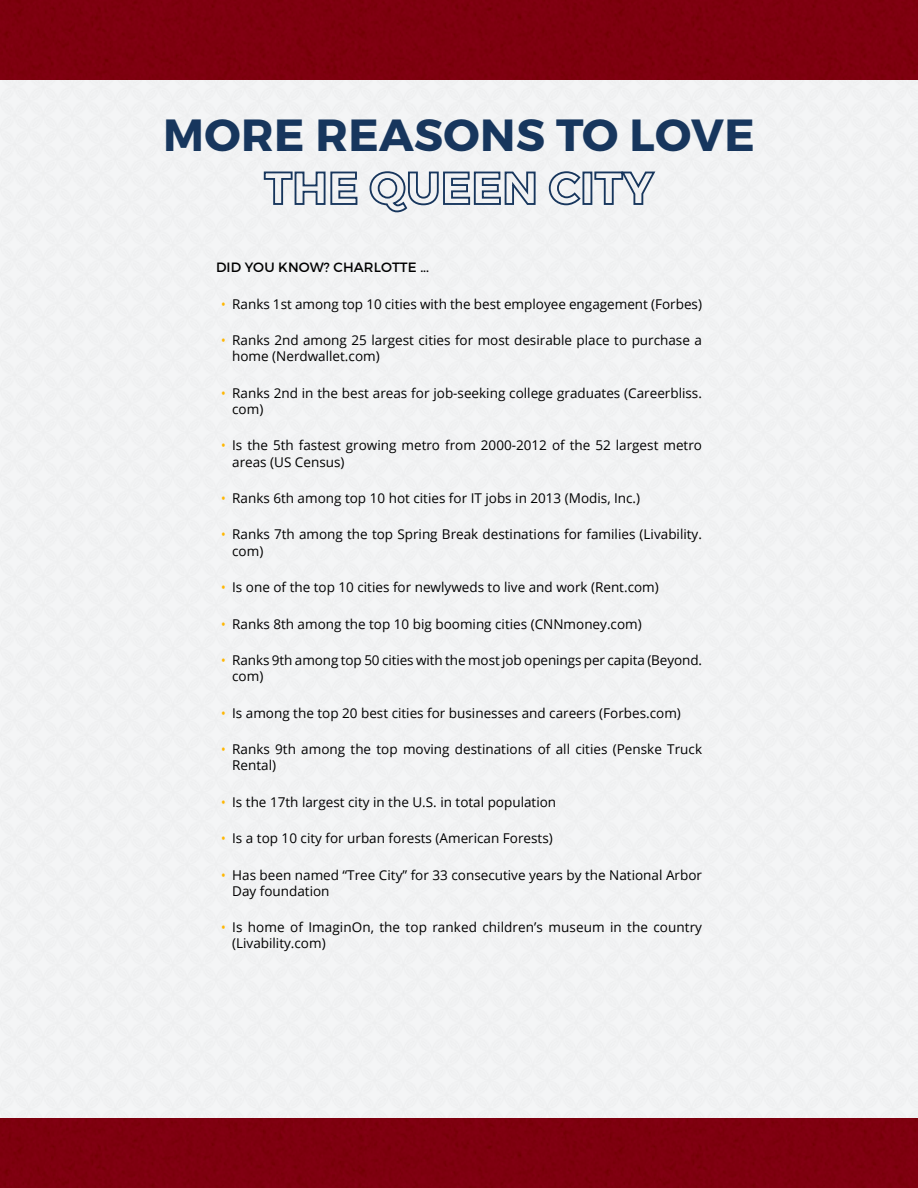
<style>
.page{position:relative;width:918px;height:1188px;background:#fff}
.page>*{position:absolute;margin:0;border:0;box-sizing:border-box;transform-origin:0 0}
.t1{font:700 45px "Montserrat";letter-spacing:.01em;color:#17365d}
.t2{font:13.5px/16.2px "Open Sans";color:#000}
.t3{font:13.5px "Montserrat";letter-spacing:.01em;color:#000}
.s1{font-family:"Arial Narrow";color:#ffb703}
</style>
<div class="page">
<div style="left:0;top:80px;width:918px;height:1039px;background:#f1f2f3"></div>
<div style="left:0;top:1119px;width:918px;height:69px;background:#7f000f"></div>
<svg style="left:263px;top:171px;width:95px;height:35px"></svg>
<svg style="left:369px;top:170px;width:168px;height:43px"></svg>
<svg style="left:548px;top:170px;width:34px;height:36px"></svg>
<div style="left:582px;top:172px;width:10px;height:33px;border:2px solid #17365d"></div>
<svg style="left:593px;top:171px;width:64px;height:35px"></svg>
<div style="left:0;top:0;width:918px;height:80px;background:#7f000f"></div>
<h1 class="t1" style="left:163px;top:107px;width:593px">MORE REASONS TO LOVE</h1>
<p class="t3" style="left:216px;top:259px;width:215px">DID YOU KNOW? CHARLOTTE ...</p>
<p class="t2" style="left:221px;top:295px;width:482px"><span class="s1">•</span> Ranks 1st among top 10 cities with the best employee engagement (Forbes)</p>
<p class="t2" style="left:232px;top:332px;width:471px;text-indent:-11px"><span class="s1">•</span> Ranks 2nd among 25 largest cities for most desirable place to purchase a home (Nerdwallet.com)</p>
<p class="t2" style="left:232px;top:384px;width:471px;text-indent:-11px"><span class="s1">•</span> Ranks 2nd in the best areas for job-seeking college graduates (Careerbliss. com)</p>
<p class="t2" style="left:232px;top:437px;width:471px;text-indent:-11px"><span class="s1">•</span> Is the 5th fastest growing metro from 2000-2012 of the 52 largest metro areas (US Census)</p>
<p class="t2" style="left:221px;top:490px;width:420px"><span class="s1">•</span> Ranks 6th among top 10 hot cities for IT jobs in 2013 (Modis, Inc.)</p>
<p class="t2" style="left:232px;top:526px;width:471px;text-indent:-11px"><span class="s1">•</span> Ranks 7th among the top Spring Break destinations for families (Livability. com)</p>
<p class="t2" style="left:221px;top:579px;width:439px"><span class="s1">•</span> Is one of the top 10 cities for newlyweds to live and work (Rent.com)</p>
<p class="t2" style="left:221px;top:615px;width:422px"><span class="s1">•</span> Ranks 8th among the top 10 big booming cities (CNNmoney.com)</p>
<p class="t2" style="left:232px;top:652px;width:471px;text-indent:-11px"><span class="s1">•</span> Ranks 9th among top 50 cities with the most job openings per capita (Beyond. com)</p>
<p class="t2" style="left:221px;top:704px;width:461px"><span class="s1">•</span> Is among the top 20 best cities for businesses and careers (Forbes.com)</p>
<p class="t2" style="left:232px;top:741px;width:471px;text-indent:-11px"><span class="s1">•</span> Ranks 9th among the top moving destinations of all cities (Penske Truck<br>Rental)</p>
<p class="t2" style="left:221px;top:793px;width:336px"><span class="s1">•</span> Is the 17th largest city in the U.S. in total population</p>
<p class="t2" style="left:221px;top:830px;width:333px"><span class="s1">•</span> Is a top 10 city for urban forests (American Forests)</p>
<p class="t2" style="left:232px;top:866px;width:471px;text-indent:-11px"><span class="s1">•</span> Has been named “Tree City” for 33 consecutive years by the National Arbor<br>Day foundation</p>
<p class="t2" style="left:232px;top:919px;width:471px;text-indent:-11px"><span class="s1">•</span> Is home of ImaginOn, the top ranked children’s museum in the country (Livability.com)</p>
</div>
